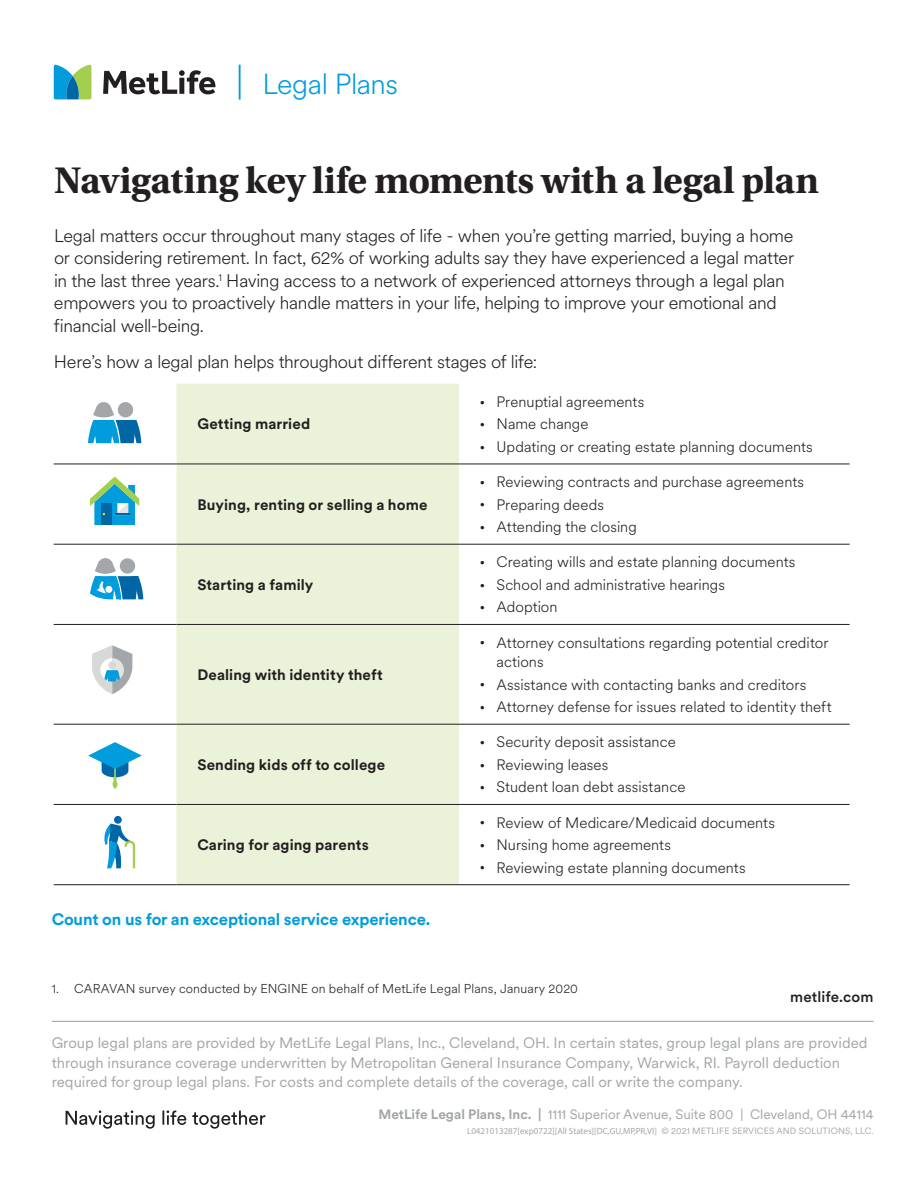
<style>
.page{position:relative;width:918px;height:1188px;background:#fff}
.page>*{position:absolute;margin:0;border:0;box-sizing:border-box;transform-origin:0 0}
.Headline{font:700 39px "Utopia Std";letter-spacing:-.01em;color:#231f20}
.t1{font:300 28.65px "Met Life Circular";letter-spacing:-.02em;color:#009cdc}
.Body_Copy{font:300 18px/22.5px "Met Life Circular";letter-spacing:-.015em;color:#231f20}
.t2{font:700 16.5px "Met Life Circular";letter-spacing:-.01em;color:#009cdc}
.t3{font:300 15px/19.5px "Met Life Circular";color:#231f20}
.Disclosure{font:15px/19.5px "Met Life Circular";color:#a3a7a9}
.Bullet_Level_one{font:700 15px "Met Life Circular";letter-spacing:.005em;color:#231f20}
.URL{font:500 15px "Met Life Circular";letter-spacing:.005em;color:#231f20}
.t4{font:13.5px "Met Life Circular";color:#a3a7a9}
.t5{font:300 12.75px "Met Life Circular";letter-spacing:.01em;color:#231f20}
.t6{font:9px "Myriad Pro";color:#a3a7a9}
.s1{font-weight:400;font-size:8.25px}
.s2{font-weight:700}
.s3{font-family:"Met Life Circular"}
</style>
<div class="page">
<hr style="left:239px;top:65px;width:2px;height:35px;background:#009cdc">
<svg style="left:103px;top:70px;width:112px;height:24px"></svg>
<svg style="left:54px;top:64px;width:37px;height:35px"></svg>
<div style="left:176px;top:384px;width:283px;height:500px;background:#eaf3d9"></div>
<hr style="left:54px;top:464px;width:122px;height:1px;background:#231f20">
<hr style="left:176px;top:464px;width:283px;height:1px;background:#231f20">
<hr style="left:459px;top:464px;width:391px;height:1px;background:#231f20">
<hr style="left:54px;top:544px;width:122px;height:1px;background:#231f20">
<hr style="left:176px;top:544px;width:283px;height:1px;background:#231f20">
<hr style="left:459px;top:544px;width:391px;height:1px;background:#231f20">
<hr style="left:54px;top:624px;width:122px;height:1px;background:#231f20">
<hr style="left:176px;top:624px;width:283px;height:1px;background:#231f20">
<hr style="left:459px;top:624px;width:391px;height:1px;background:#231f20">
<hr style="left:54px;top:724px;width:122px;height:1px;background:#231f20">
<hr style="left:176px;top:724px;width:283px;height:1px;background:#231f20">
<hr style="left:459px;top:724px;width:391px;height:1px;background:#231f20">
<hr style="left:54px;top:804px;width:122px;height:1px;background:#231f20">
<hr style="left:176px;top:804px;width:283px;height:1px;background:#231f20">
<hr style="left:459px;top:804px;width:391px;height:1px;background:#231f20">
<hr style="left:54px;top:884px;width:122px;height:1px;background:#231f20">
<hr style="left:176px;top:884px;width:283px;height:1px;background:#231f20">
<hr style="left:459px;top:884px;width:391px;height:1px;background:#231f20">
<svg style="left:88px;top:402px;width:53px;height:41px"></svg>
<svg style="left:90px;top:476px;width:49px;height:49px"></svg>
<svg style="left:90px;top:558px;width:53px;height:42px"></svg>
<svg style="left:92px;top:645px;width:40px;height:49px"></svg>
<svg style="left:88px;top:742px;width:54px;height:47px"></svg>
<div style="left:114px;top:816px;width:8px;height:8px;background:#0066a5;border-radius:50%"></div>
<svg style="left:104px;top:824px;width:31px;height:44px"></svg>
<svg style="left:66px;top:1110px;width:199px;height:19px"></svg>
<hr style="left:52px;top:1021px;width:822px;height:1px;background:#a3a7a9">
<p class="t1" style="left:262px;top:65px;width:137px">Legal Plans</p>
<p class="Headline" style="left:54px;top:157px;width:767px">Navigating key life moments with a legal plan</p>
<p class="Body_Copy" style="left:54px;top:224px;width:742px">Legal matters occur throughout many stages of life - when you’re getting married, buying a home or considering retirement. In fact, 62% of working adults say they have experienced a legal matter in the last three years.<sup>1</sup> Having access to a network of experienced attorneys through a legal plan empowers you to proactively handle matters in your life, helping to improve your emotional and financial well-being.</p>
<p class="Body_Copy" style="left:54px;top:350px;width:485px">Here’s how a legal plan helps throughout different stages of life:</p>
<p class="Bullet_Level_one" style="left:197px;top:414px;width:114px">Getting married</p>
<p class="Bullet_Level_one" style="left:197px;top:494px;width:232px">Buying, renting or selling a home</p>
<p class="Bullet_Level_one" style="left:197px;top:574px;width:117px">Starting a family</p>
<p class="Bullet_Level_one" style="left:197px;top:664px;width:187px">Dealing with identity theft</p>
<p class="Bullet_Level_one" style="left:197px;top:754px;width:189px">Sending kids off to college</p>
<p class="Bullet_Level_one" style="left:197px;top:835px;width:173px">Caring for aging parents</p>
<p class="t2" style="left:52px;top:908px;width:380px">Count on us for an exceptional service experience.</p>
<p class="t3" style="left:480px;top:391px;width:166px"><span class="s1">•</span> Prenuptial agreements</p>
<p class="t3" style="left:480px;top:414px;width:110px"><span class="s1">•</span> Name change</p>
<p class="t3" style="left:480px;top:436px;width:334px"><span class="s1">•</span> Updating or creating estate planning documents</p>
<p class="t3" style="left:480px;top:472px;width:326px"><span class="s1">•</span> Reviewing contracts and purchase agreements</p>
<p class="t3" style="left:480px;top:494px;width:125px"><span class="s1">•</span> Preparing deeds</p>
<p class="t3" style="left:480px;top:517px;width:158px"><span class="s1">•</span> Attending the closing</p>
<p class="t3" style="left:480px;top:552px;width:317px"><span class="s1">•</span> Creating wills and estate planning documents</p>
<p class="t3" style="left:480px;top:574px;width:246px"><span class="s1">•</span> School and administrative hearings</p>
<p class="t3" style="left:480px;top:597px;width:79px"><span class="s1">•</span> Adoption</p>
<p class="t3" style="left:496px;top:632px;width:333px;text-indent:-16px"><span class="s1">•</span> Attorney consultations regarding potential creditor actions</p>
<p class="t3" style="left:480px;top:674px;width:328px"><span class="s1">•</span> Assistance with contacting banks and creditors</p>
<p class="t3" style="left:480px;top:697px;width:353px"><span class="s1">•</span> Attorney defense for issues related to identity theft</p>
<p class="t3" style="left:480px;top:732px;width:197px"><span class="s1">•</span> Security deposit assistance</p>
<p class="t3" style="left:480px;top:754px;width:130px"><span class="s1">•</span> Reviewing leases</p>
<p class="t3" style="left:480px;top:777px;width:207px"><span class="s1">•</span> Student loan debt assistance</p>
<p class="t3" style="left:480px;top:812px;width:296px"><span class="s1">•</span> Review of Medicare/Medicaid documents</p>
<p class="t3" style="left:480px;top:835px;width:193px"><span class="s1">•</span> Nursing home agreements</p>
<p class="t3" style="left:480px;top:857px;width:267px"><span class="s1">•</span> Reviewing estate planning documents</p>
<p class="t5" style="left:52px;top:980px;width:528px">1. CARAVAN survey conducted by ENGINE on behalf of MetLife Legal Plans, January 2020</p>
<p class="URL" style="left:790px;top:986px;width:85px">metlife.com</p>
<p class="Disclosure" style="left:52px;top:1033px;width:817px">Group legal plans are provided by MetLife Legal Plans, Inc., Cleveland, OH. In certain states, group legal plans are provided through insurance coverage underwritten by Metropolitan General Insurance Company, Warwick, RI. Payroll deduction required for group legal plans. For costs and complete details of the coverage, call or write the company.</p>
<p class="t4" style="left:379px;top:1106px;width:496px"><span class="s2">MetLife Legal Plans, Inc. |</span> 1111 Superior Avenue, Suite 800 | Cleveland, OH 44114</p>
<p class="t6" style="left:467px;top:1126px;width:408px">L0421013287[exp0722][All States][DC,GU,MP,PR,VI] <span class="s3">© 2021 METLIFE SERVICES AND SOLUTIONS, LLC.</span></p>
</div>
